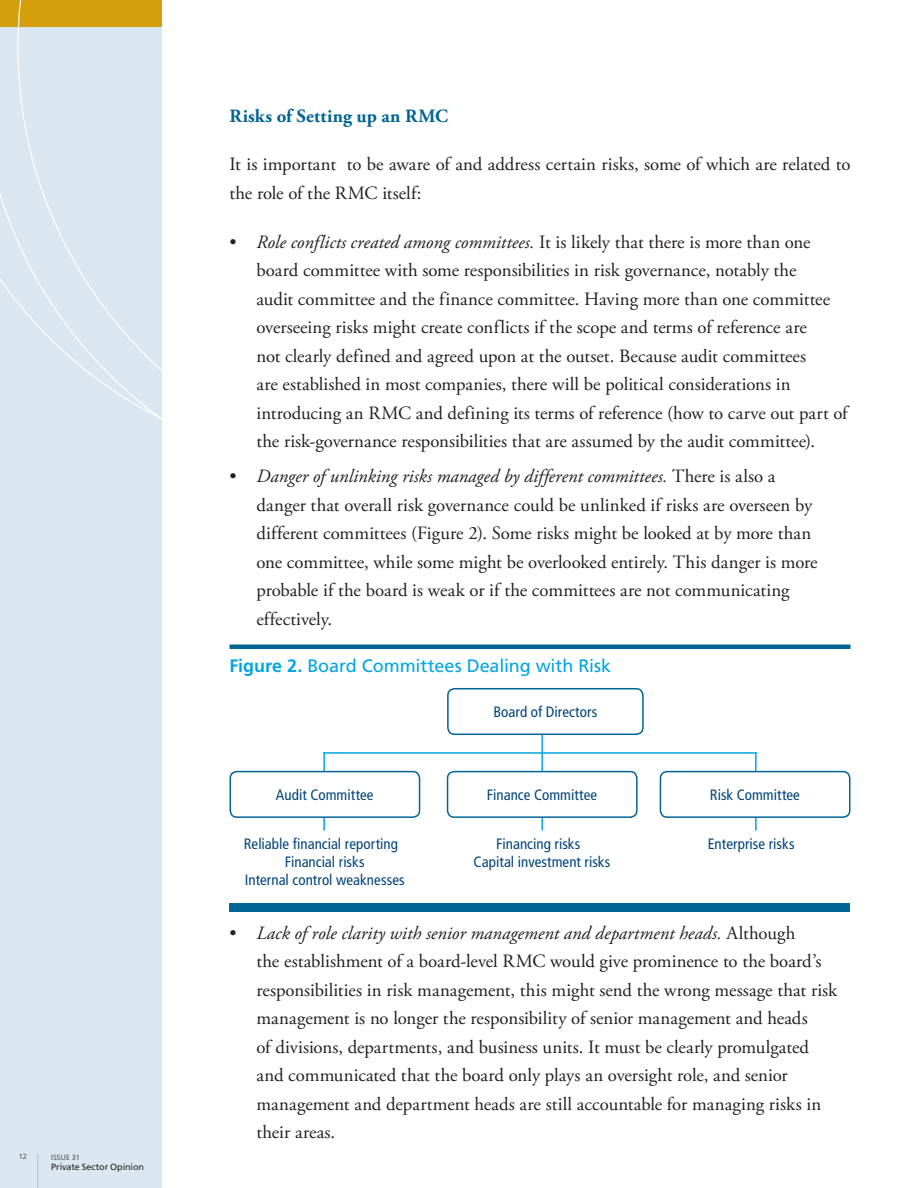
<style>
.page{position:relative;width:918px;height:1188px;background:#fff}
.page>*{position:absolute;margin:0;border:0;box-sizing:border-box;transform-origin:0 0}
.Body_Copy{font:18.75px/28.5px "Adobe Garamond Pro";color:#231f20}
.Body_Copy-2{font:700 18.75px "Adobe Garamond Pro";letter-spacing:.01em;color:#006494}
.FIGURE_HEADING{font:18px "Frutiger";letter-spacing:-.005em;color:#00a5e3}
.t1{font:condensed 15px/18px "Frutiger";color:#00447b;text-align:center}
.t2{font:9px "Frutiger";letter-spacing:-.005em;color:#231f20}
.t3{font:300 7.5px "Frutiger";letter-spacing:.01em;color:#231f20}
.s1{font-style:italic}
.s2{font-weight:700}
</style>
<div class="page">
<div style="left:0;top:0;width:162px;height:1188px;background:#dae7f1"></div>
<hr style="left:37px;top:1154px;width:1px;height:34px;background:#a8c8de">
<svg style="left:0;top:0;width:162px;height:420px"></svg>
<div style="left:230px;top:903px;width:620px;height:9px;background:#006494"></div>
<hr style="left:230px;top:645px;width:620px;height:4px;background:#006494">
<hr style="left:323px;top:752px;width:2px;height:79px;background:#00a5e3">
<hr style="left:755px;top:752px;width:2px;height:79px;background:#00a5e3">
<hr style="left:541px;top:720px;width:2px;height:111px;background:#00a5e3">
<div style="left:448px;top:689px;width:195px;height:45px;background:#fff;border-radius:7px"></div>
<div style="left:447px;top:688px;width:197px;height:47px;border:2px solid #006494;border-radius:7px"></div>
<div style="left:230px;top:772px;width:190px;height:45px;background:#fff;border-radius:7px"></div>
<div style="left:230px;top:771px;width:190px;height:47px;border:2px solid #006494;border-radius:7px"></div>
<div style="left:448px;top:772px;width:189px;height:45px;background:#fff;border-radius:7px"></div>
<div style="left:447px;top:771px;width:191px;height:47px;border:2px solid #006494;border-radius:7px"></div>
<div style="left:660px;top:772px;width:190px;height:45px;background:#fff;border-radius:7px"></div>
<div style="left:660px;top:771px;width:190px;height:47px;border:2px solid #006494;border-radius:7px"></div>
<hr style="left:323px;top:752px;width:434px;height:2px;background:#00a5e3">
<p class="t3" style="left:19px;top:1153px;width:10px">12</p>
<p class="t3" style="left:51px;top:1153px;width:30px">ISSUE 31</p>
<p class="t2" style="left:51px;top:1162px;width:94px">Private Sector Opinion</p>
<p class="Body_Copy-2" style="left:230px;top:105px;width:220px">Risks of Setting up an RMC</p>
<p class="Body_Copy" style="left:230px;top:151px;width:623px">It is important to be aware of and address certain risks, some of which are related to the role of the RMC itself:</p>
<p class="Body_Copy" style="left:256px;top:228px;width:593px;text-indent:-27px">• <span class="s1">Role conflicts created among committees.</span> It is likely that there is more than one board committee with some responsibilities in risk governance, notably the<br>audit committee and the finance committee. Having more than one committee overseeing risks might create conflicts if the scope and terms of reference are<br>not clearly defined and agreed upon at the outset. Because audit committees<br>are established in most companies, there will be political considerations in introducing an RMC and defining its terms of reference (how to carve out part of the risk-governance responsibilities that are assumed by the audit committee).</p>
<p class="Body_Copy" style="left:256px;top:463px;width:563px;text-indent:-27px">• <span class="s1">Danger of unlinking risks managed by different committees.</span> There is also a danger that overall risk governance could be unlinked if risks are overseen by different committees (Figure 2). Some risks might be looked at by more than one committee, while some might be overlooked entirely. This danger is more probable if the board is weak or if the committees are not communicating effectively.</p>
<p class="FIGURE_HEADING" style="left:230px;top:655px;width:383px"><span class="s2">Figure 2.</span> Board Committees Dealing with Risk</p>
<p class="t1" style="left:493px;top:703px;width:106px">Board of Directors</p>
<p class="t1" style="left:276px;top:786px;width:99px">Audit Committee</p>
<p class="t1" style="left:487px;top:786px;width:112px">Finance Committee</p>
<p class="t1" style="left:710px;top:786px;width:92px">Risk Committee</p>
<p class="t1" style="left:244px;top:834px;width:162px">Reliable financial reporting<br>Financial risks<br>Internal control weaknesses</p>
<p class="t1" style="left:474px;top:834px;width:138px">Financing risks<br>Capital investment risks</p>
<p class="t1" style="left:708px;top:834px;width:88px">Enterprise risks</p>
<p class="Body_Copy" style="left:256px;top:919px;width:582px;text-indent:-27px">• <span class="s1">Lack of role clarity with senior management and department heads.</span> Although<br>the establishment of a board-level RMC would give prominence to the board’s responsibilities in risk management, this might send the wrong message that risk management is no longer the responsibility of senior management and heads<br>of divisions, departments, and business units. It must be clearly promulgated and communicated that the board only plays an oversight role, and senior management and department heads are still accountable for managing risks in their areas.</p>
</div>
